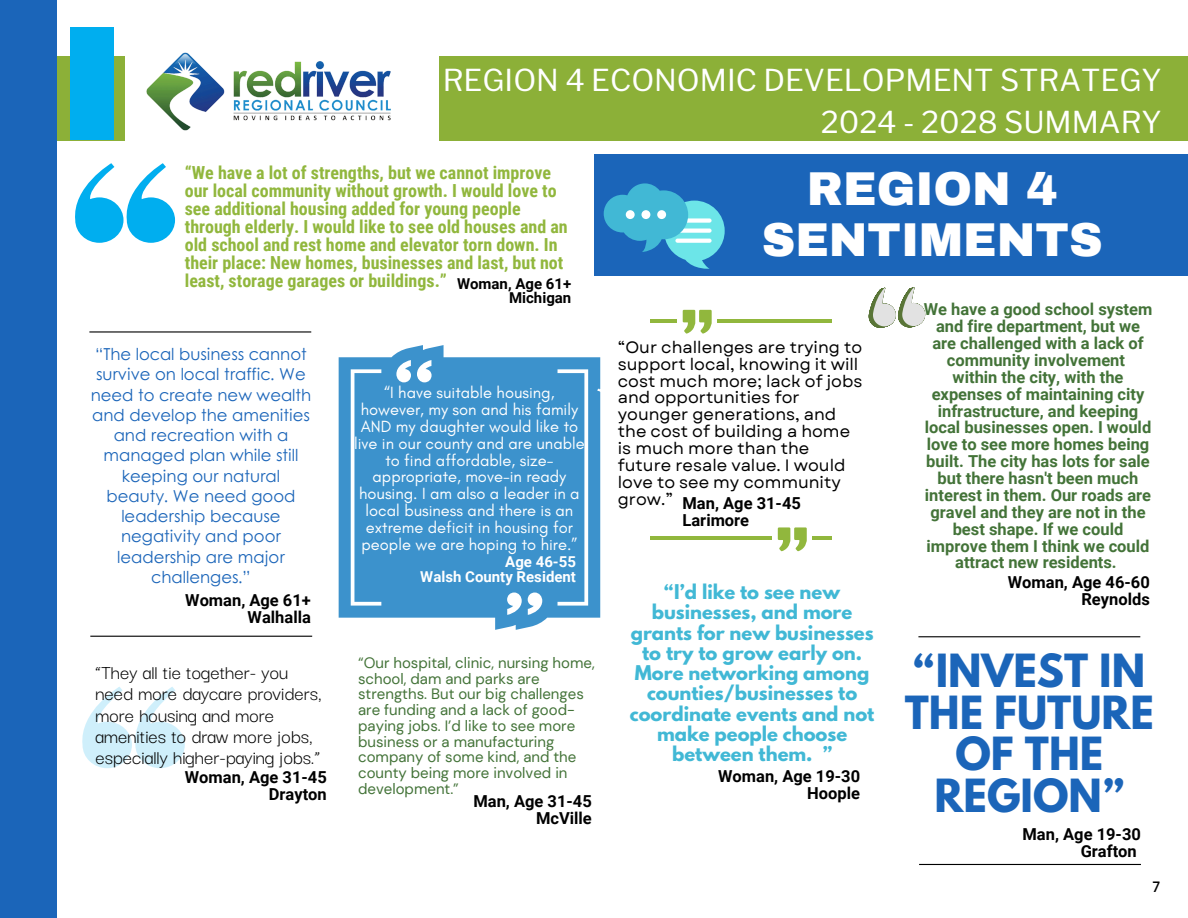
<style>
.page{position:relative;width:1188px;height:918px;background:#fff}
.page>*{position:absolute;margin:0;border:0;box-sizing:border-box;transform-origin:0 0}
.t1{font:900 46.5px/50.7px "Archivo";color:#fff;text-align:center}
.t2{font:700 40.5px/41.7px "League Spartan";color:#1b65b9;text-align:center}
.t3{font:30px/41.7px "Libre Franklin";color:#fff;text-align:right}
.t4{font:21px/21.3px "Darker Grotesque";color:#000}
.t5{font:700 18px/18px "Roboto Condensed";color:#91b73d}
.t6{font:700 18px/20.2px "League Spartan";color:#41b8d5;text-align:center}
.t7{font:700 16.5px/16.8px "Roboto";color:#437338;text-align:center}
.t8{font:16.5px/16.8px "Glacial Indifference";color:#fff;text-align:center}
.t9{font:16.5px/20.2px "Century Gothic";color:#1b65b9;text-align:center}
.t10{font:16.5px/16.8px "Garet";color:#000}
.t11{font:700 16.5px/16.8px "Roboto";color:#000;text-align:right}
.t12{font:15px/15.8px "DM Sans";color:#437338}
.t13{font:700 15px "Roboto";color:#fff}
.t14{font:700 15px "Roboto";color:#000}
.t15{font:15px "Lexend Deca";color:#000}
</style>
<div class="page">
<div style="left:439px;top:56px;width:749px;height:84px;background:#8cb038"></div>
<img style="left:146px;top:52px;width:245px;height:79px">
<div style="left:44px;top:56px;width:81px;height:84px;background:#8cb038"></div>
<div style="left:71px;top:28px;width:43px;height:112px;background:#00aeef"></div>
<div style="left:0;top:0;width:57px;height:918px;background:#1b65b9"></div>
<hr style="left:89px;top:331px;width:222px;height:2px;background:#000">
<svg style="left:339px;top:345px;width:261px;height:285px;fill:#3c92cc"></svg>
<svg style="left:417px;top:360px;width:15px;height:22px"></svg>
<svg style="left:396px;top:360px;width:15px;height:22px"></svg>
<svg style="left:507px;top:593px;width:15px;height:22px"></svg>
<svg style="left:528px;top:593px;width:14px;height:22px"></svg>
<svg style="left:351px;top:369px;width:30px;height:237px"></svg>
<svg style="left:558px;top:369px;width:30px;height:237px"></svg>
<svg style="left:75px;top:163px;width:100px;height:80px"></svg>
<hr style="left:919px;top:864px;width:222px;height:1px;background:#000">
<hr style="left:918px;top:636px;width:222px;height:1px;background:#000">
<div style="left:594px;top:155px;width:594px;height:121px;background:#1b65b9"></div>
<svg style="left:604px;top:183px;width:121px;height:86px"></svg>
<div style="left:626px;top:210px;width:9px;height:9px;background:#fff;border-radius:50%"></div>
<div style="left:641px;top:210px;width:9px;height:9px;background:#fff;border-radius:50%"></div>
<div style="left:657px;top:210px;width:9px;height:9px;background:#fff;border-radius:50%"></div>
<hr style="left:90px;top:636px;width:222px;height:1px;background:#000">
<svg style="left:597px;top:345px;width:235px;height:198px"></svg>
<svg style="left:708px;top:529px;width:5px;height:3px"></svg>
<svg style="left:776px;top:502px;width:49px;height:11px"></svg>
<svg style="left:610px;top:404px;width:6px;height:5px"></svg>
<svg style="left:609px;top:430px;width:8px;height:4px"></svg>
<svg style="left:778px;top:527px;width:29px;height:24px"></svg>
<svg style="left:683px;top:310px;width:29px;height:24px"></svg>
<hr style="left:650px;top:319px;width:27px;height:3px;background:#91b73d">
<hr style="left:718px;top:319px;width:114px;height:3px;background:#91b73d">
<hr style="left:650px;top:537px;width:122px;height:3px;background:#91b73d">
<hr style="left:813px;top:537px;width:19px;height:3px;background:#91b73d">
<svg style="left:869px;top:287px;width:57px;height:41px"></svg>
<svg style="left:82px;top:687px;width:103px;height:81px"></svg>
<p class="t3" style="left:443px;top:60px;width:721px">REGION 4 ECONOMIC DEVELOPMENT STRATEGY<br>2024 - 2028 SUMMARY</p>
<p class="t5" style="left:185px;top:164px;width:384px">“We have a lot of strengths, but we cannot improve our local community without growth. I would love to see additional housing added for young people through elderly. I would like to see old houses and an old school and rest home and elevator torn down. In their place: New homes, businesses and last, but not least, storage garages or buildings.”</p>
<p class="t1" style="left:762px;top:164px;width:342px">REGION 4<br>SENTIMENTS</p>
<h5 class="t14" style="left:457px;top:275px;width:116px">Woman, Age 61+</h5>
<p class="t14" style="left:509px;top:289px;width:64px">Michigan</p>
<h5 class="t7" style="left:924px;top:301px;width:230px">We have a good school system and fire department, but we are challenged with a lack of community involvement<br>within the city, with the expenses of maintaining city infrastructure, and keeping local businesses open. I would love to see more homes being built. The city has lots for sale but there hasn't been much interest in them. Our roads are gravel and they are not in the best shape. If we could improve them I think we could attract new residents.</h5>
<h5 class="t11" style="left:1008px;top:574px;width:143px">Woman, Age 46-60<br>Reynolds</h5>
<p class="t10" style="left:618px;top:339px;width:246px">“Our challenges are trying to support local, knowing it will cost much more; lack of jobs and opportunities for younger generations, and the cost of building a home is much more than the future resale value. I would love to see my community grow.”</p>
<h6 class="t9" style="left:91px;top:343px;width:222px">“The local business cannot survive on local traffic. We need to create new wealth and develop the amenities and recreation with a managed plan while still keeping our natural beauty. We need good leadership because negativity and poor leadership are major challenges.”</h6>
<h5 class="t11" style="left:185px;top:592px;width:127px">Woman, Age 61+<br>Walhalla</h5>
<h6 class="t6" style="left:630px;top:584px;width:246px">“I’d like to see new businesses, and more grants for new businesses to try to grow early on.<br>More networking among counties/businesses to coordinate events and not make people choose between them. ”</h6>
<p class="t11" style="left:718px;top:768px;width:143px">Woman, Age 19-30<br>Hoople</p>
<h3 class="t8" style="left:354px;top:384px;width:232px">“I have suitable housing, however, my son and his family<br>AND my daughter would like to live in our county and are unable to find affordable, size&shy;appropriate, move-in ready housing. I am also a leader in a local business and there is an extreme deficit in housing for people we are hoping to hire.”</h3>
<h1 class="t13" style="left:505px;top:553px;width:72px">Age 46-55</h1>
<p class="t13" style="left:420px;top:568px;width:157px">Walsh County Resident</p>
<h5 class="t11" style="left:683px;top:495px;width:120px;text-align:left">Man, Age 31-45<br>Larimore</h5>
<p class="t2" style="left:905px;top:655px;width:251px">“INVEST IN<br>THE FUTURE<br>OF THE<br>REGION”</p>
<h5 class="t11" style="left:1023px;top:826px;width:120px">Man, Age 19-30<br>Grafton</h5>
<h6 class="t12" style="left:358px;top:655px;width:238px">“Our hospital, clinic, nursing home, school, dam and parks are strengths. But our big challenges are funding and a lack of good&shy;paying jobs. I’d like to see more business or a manufacturing company of some kind, and the county being more involved in development.”</h6>
<p class="t11" style="left:473px;top:793px;width:120px">Man, Age 31-45<br>McVille</p>
<h2 class="t4" style="left:96px;top:660px;width:228px">“They all tie together- you need more daycare providers, more housing and more amenities to draw more jobs, especially higher-paying jobs.”</h2>
<h5 class="t11" style="left:185px;top:769px;width:143px">Woman, Age 31-45<br>Drayton</h5>
<p class="t15" style="left:1152px;top:877px;width:10px">7</p>
</div>
